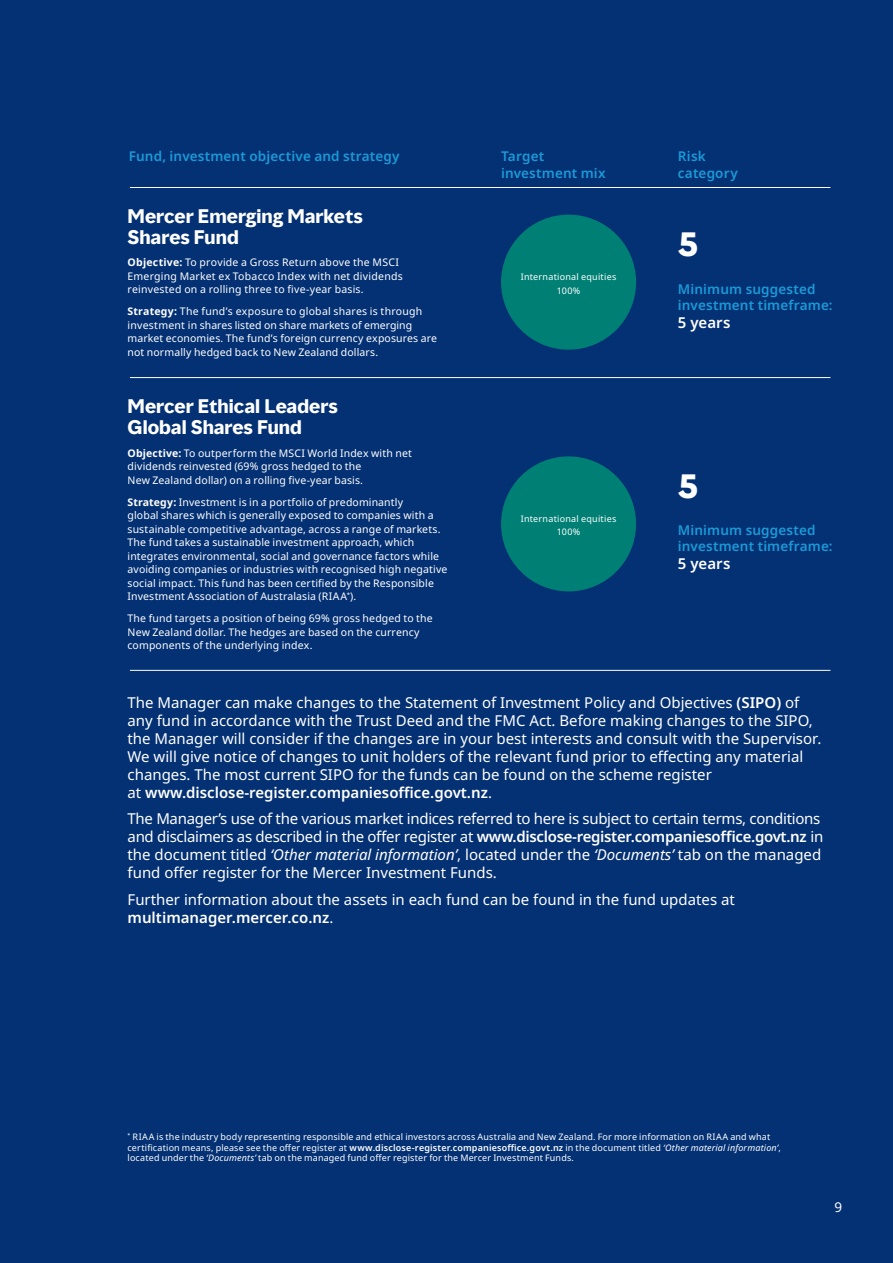
<style>
.page{position:relative;width:893px;height:1263px;background:#043174}
.page>*{position:absolute;margin:0;border:0;box-sizing:border-box;transform-origin:0 0}
.t1{font:700 31.5px "MMC Display";color:#fff}
.t2{font:700 18px/21.6px "MMC Display";letter-spacing:.005em;color:#fff}
.t3{font:15px/18px "Noto Sans";color:#fff}
.t4{font:15px/18px "Noto Sans";letter-spacing:-.02em;color:#fff}
.t5{font:600 15px "Noto Sans";letter-spacing:.005em;color:#fff}
.t6{font:600 13.5px/16.2px "Noto Sans";letter-spacing:.01em;color:#1b9ad7}
.t7{font:13.5px "Noto Sans";color:#fff}
.t8{font:10.5px/13.5px "Noto Sans";letter-spacing:.01em;color:#fff}
.t9{font:9px/13.5px "Noto Sans";letter-spacing:.015em;color:#fff;text-align:center}
.s1{font-weight:700}
.s2{font-weight:600}
.s3{font-style:italic}
</style>
<div class="page">
<hr style="left:130px;top:187px;width:700px;height:1px;background:#fff">
<hr style="left:130px;top:377px;width:700px;height:1px;background:#fff">
<hr style="left:130px;top:670px;width:700px;height:1px;background:#fff">
<div style="left:501px;top:215px;width:135px;height:135px;background:#008075;border-radius:50%"></div>
<div style="left:501px;top:456px;width:135px;height:135px;background:#008075;border-radius:50%"></div>
<p class="t6" style="left:129px;top:149px;width:272px">Fund, investment objective and strategy</p>
<p class="t6" style="left:678px;top:149px;width:61px">Risk category</p>
<p class="t6" style="left:501px;top:149px;width:106px">Target investment mix</p>
<h2 class="t2" style="left:128px;top:205px;width:237px">Mercer Emerging Markets<br>Shares Fund</h2>
<p class="t8" style="left:128px;top:256px;width:277px"><span class="s1">Objective:</span> To provide a Gross Return above the MSCI<br>Emerging Market ex Tobacco Index with net dividends reinvested on a rolling three to five-year basis.</p>
<p class="t8" style="left:128px;top:305px;width:311px"><span class="s1">Strategy:</span> The fund’s exposure to global shares is through investment in shares listed on share markets of emerging market economies. The fund’s foreign currency exposures are not normally hedged back to New Zealand dollars.</p>
<h2 class="t2" style="left:128px;top:396px;width:212px">Mercer Ethical Leaders<br>Global Shares Fund</h2>
<p class="t8" style="left:128px;top:446px;width:286px"><span class="s1">Objective:</span> To outperform the MSCI World Index with net dividends reinvested (69% gross hedged to the<br>New Zealand dollar) on a rolling five-year basis.</p>
<p class="t8" style="left:128px;top:495px;width:321px"><span class="s1">Strategy:</span> Investment is in a portfolio of predominantly<br>global shares which is generally exposed to companies with a sustainable competitive advantage, across a range of markets.<br>The fund takes a sustainable investment approach, which integrates environmental, social and governance factors while avoiding companies or industries with recognised high negative social impact. This fund has been certified by the Responsible Investment Association of Australasia (RIAA<sup>*</sup>).</p>
<p class="t8" style="left:128px;top:612px;width:307px">The fund targets a position of being 69% gross hedged to the<br>New Zealand dollar. The hedges are based on the currency components of the underlying index.</p>
<p class="t9" style="left:521px;top:270px;width:97px">International equities<br>100%</p>
<p class="t9" style="left:521px;top:512px;width:97px">International equities<br>100%</p>
<h1 class="t1" style="left:678px;top:224px;width:22px">5</h1>
<p class="t6" style="left:678px;top:281px;width:156px">Minimum suggested investment timeframe:</p>
<h3 class="t5" style="left:678px;top:312px;width:54px">5 years</h3>
<h1 class="t1" style="left:678px;top:465px;width:22px">5</h1>
<p class="t6" style="left:678px;top:522px;width:156px">Minimum suggested investment timeframe:</p>
<h3 class="t5" style="left:678px;top:553px;width:54px">5 years</h3>
<p class="t3" style="left:128px;top:693px;width:695px">The Manager can make changes to the Statement of Investment Policy and Objectives <span class="s2">(SIPO)</span> of any fund in accordance with the Trust Deed and the FMC Act. Before making changes to the SIPO, the Manager will consider if the changes are in your best interests and consult with the Supervisor.<br>We will give notice of changes to unit holders of the relevant fund prior to effecting any material changes. The most current SIPO for the funds can be found on the scheme register<br>at <span class="s2">www.disclose-register.companiesoffice.govt.nz</span>.</p>
<p class="t4" style="left:128px;top:810px;width:697px">The Manager’s use of the various market indices referred to here is subject to certain terms, conditions and disclaimers as described in the offer register at <span class="s2">www.disclose-register.companiesoffice.govt.nz</span> in the document titled <span class="s3">‘Other material information’</span>, located under the <span class="s3">‘Documents’</span> tab on the managed fund offer register for the Mercer Investment Funds.</p>
<h3 class="t3" style="left:128px;top:890px;width:609px">Further information about the assets in each fund can be found in the fund updates at <span class="s2">multimanager.mercer.co.nz</span>.</h3>
<p class="t9" style="left:128px;top:1132px;width:655px;line-height:10.5px;text-align:left"><sup>*</sup> RIAA is the industry body representing responsible and ethical investors across Australia and New Zealand. For more information on RIAA and what certification means, please see the offer register at <span class="s2">www.disclose-register.companiesoffice.govt.nz</span> in the document titled <span class="s3">‘Other material information’</span>, located under the <span class="s3">‘Documents’</span> tab on the managed fund offer register for the Mercer Investment Funds.</p>
<p class="t7" style="left:834px;top:1197px;width:9px">9</p>
</div>
